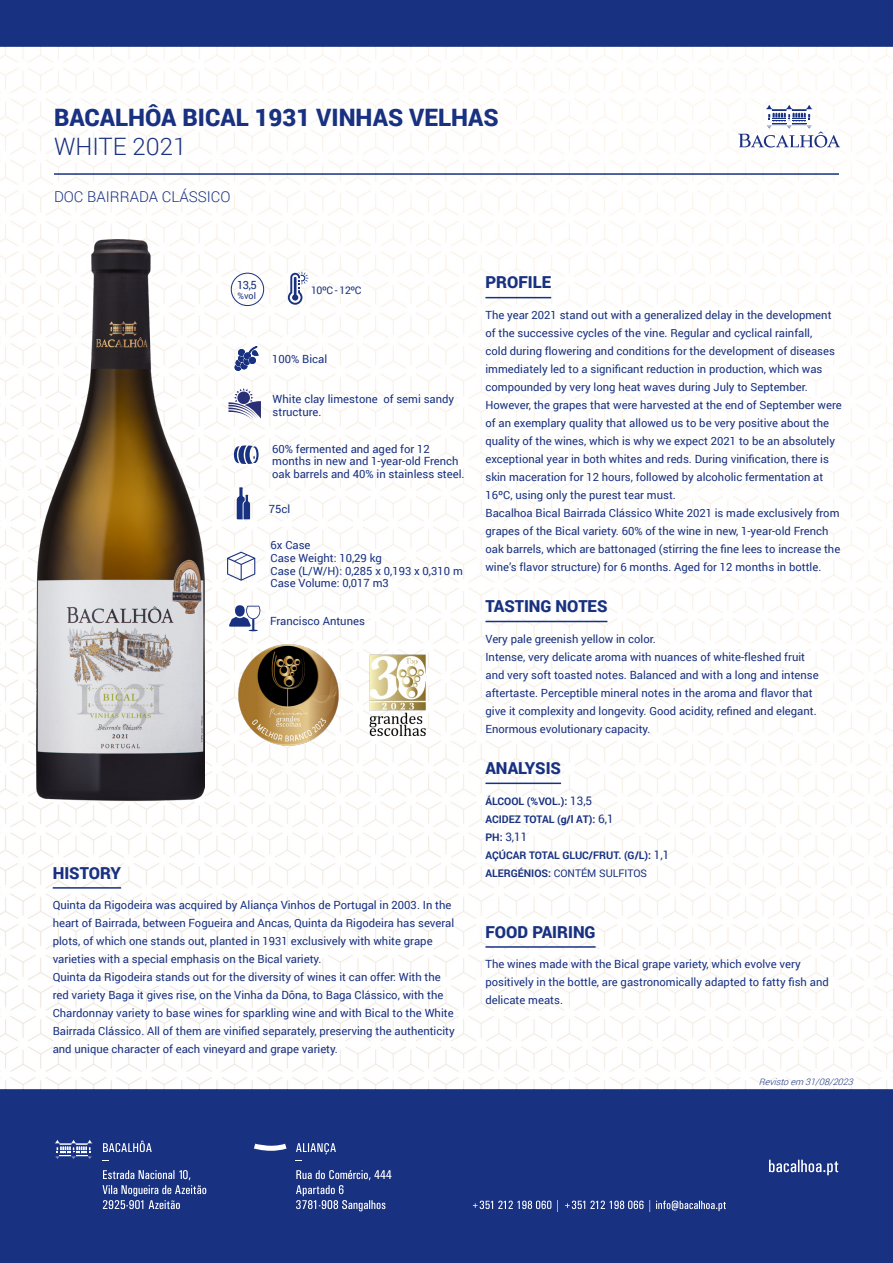
<style>
.page{position:relative;width:893px;height:1263px;background:#fff}
.page>*{position:absolute;margin:0;border:0;box-sizing:border-box;transform-origin:0 0}
.t1{font:900 24px "Roboto";color:#183181}
.t2{font:300 24px "Roboto";color:#183181}
.TITULOS_BLUE{font:900 16.5px "Roboto";color:#183181}
.t3{font:300 15px "Roboto";color:#183181}
.t4{font:11.85px "Roboto";color:#183181}
.t5{font:11.25px/18px "Roboto";color:#183181}
.t6{font:700 10.5px "Roboto";color:#183181}
.t7{font:10.5px "Roboto";letter-spacing:-.005em;color:#183181}
.t8{font:10.5px "Roboto";letter-spacing:-.04em;color:#183181}
.t9{font:italic 300 9px "Roboto";color:#183181}
.t10{font:9px "Roboto";color:#183181}
.s1{font-weight:400;font-size:11.85px}
.s2{font-weight:700;font-size:10.5px}
.s3{font-weight:700}
</style>
<div class="page">
<div style="left:0;top:1089px;width:893px;height:174px;background:#183181"></div>
<div style="left:0;top:0;width:893px;height:47px;background:#183181"></div>
<svg style="left:473px;top:1200px;width:253px;height:12px"></svg>
<svg style="left:769px;top:1160px;width:69px;height:15px"></svg>
<svg style="left:55px;top:1140px;width:37px;height:19px"></svg>
<svg style="left:254px;top:1144px;width:33px;height:7px"></svg>
<svg style="left:296px;top:1170px;width:95px;height:41px"></svg>
<svg style="left:296px;top:1143px;width:40px;height:11px"></svg>
<svg style="left:102px;top:1170px;width:104px;height:39px"></svg>
<svg style="left:103px;top:1141px;width:49px;height:11px"></svg>
<img style="left:0;top:47px;width:893px;height:1042px">
<hr style="left:53px;top:887px;width:68px;height:2px;background:#183181">
<svg style="left:227px;top:552px;width:28px;height:29px"></svg>
<svg style="left:234px;top:346px;width:25px;height:25px"></svg>
<svg style="left:234px;top:445px;width:25px;height:19px"></svg>
<svg style="left:237px;top:487px;width:13px;height:32px"></svg>
<div style="left:231px;top:273px;width:33px;height:33px;border:1px solid #183181;border-radius:50%"></div>
<svg style="left:288px;top:272px;width:20px;height:33px"></svg>
<hr style="left:54px;top:173px;width:785px;height:2px;background:#183181">
<svg style="left:738px;top:105px;width:102px;height:43px"></svg>
<hr style="left:485px;top:297px;width:66px;height:1px;background:#183181">
<hr style="left:485px;top:621px;width:122px;height:1px;background:#183181">
<hr style="left:485px;top:782px;width:76px;height:2px;background:#183181">
<hr style="left:485px;top:946px;width:111px;height:2px;background:#183181">
<svg style="left:229px;top:606px;width:31px;height:25px"></svg>
<img style="left:36px;top:802px;width:168px;height:59px">
<img style="left:36px;top:239px;width:168px;height:563px">
<svg style="left:228px;top:388px;width:33px;height:32px"></svg>
<img style="left:228px;top:635px;width:120px;height:120px">
<img style="left:350px;top:635px;width:94px;height:121px">
<p class="t1" style="left:54px;top:101px;width:446px">BACALHÔA BICAL 1931 VINHAS VELHAS</p>
<p class="t2" style="left:54px;top:130px;width:134px">WHITE 2021</p>
<p class="t3" style="left:54px;top:187px;width:178px">DOC BAIRRADA CLÁSSICO</p>
<p class="t5" style="left:237px;top:275px;width:21px">13,5</p>
<p class="t10" style="left:237px;top:290px;width:20px">%vol</p>
<p class="t8" style="left:311px;top:283px;width:52px">10ºC - 12ºC</p>
<p class="t5" style="left:272px;top:350px;width:57px">100% Bical</p>
<p class="t5" style="left:273px;top:393px;width:183px;line-height:12.8px">White clay limestone of semi sandy structure.</p>
<p class="t5" style="left:272px;top:442px;width:194px;line-height:12.8px">60% fermented and aged for 12 months in new and 1-year-old French oak barrels and 40% in stainless steel.</p>
<p class="t5" style="left:269px;top:499px;width:23px">75cl</p>
<p class="t5" style="left:271px;top:536px;width:41px">6x Case</p>
<p class="t5" style="left:271px;top:548px;width:113px">Case Weight: 10,29 kg</p>
<p class="t5" style="left:271px;top:561px;width:194px">Case (L/W/H): 0,285 x 0,193 x 0,310 m</p>
<p class="t5" style="left:271px;top:574px;width:120px">Case Volume: 0,017 m3</p>
<p class="t5" style="left:270px;top:611px;width:96px">Francisco Antunes</p>
<p class="TITULOS_BLUE" style="left:53px;top:861px;width:70px">HISTORY</p>
<p class="t5" style="left:53px;top:896px;width:404px">Quinta da Rigodeira was acquired by Aliança Vinhos de Portugal in 2003. In the heart of Bairrada, between Fogueira and Ancas, Quinta da Rigodeira has several plots, of which one stands out, planted in 1931 exclusively with white grape varieties with a special emphasis on the Bical variety.<br>Quinta da Rigodeira stands out for the diversity of wines it can offer: With the red variety Baga it gives rise, on the Vinha da Dôna, to Baga Clássico, with the Chardonnay variety to base wines for sparkling wine and with Bical to the White Bairrada Clássico. All of them are vinified separately, preserving the authenticity and unique character of each vineyard and grape variety.</p>
<p class="TITULOS_BLUE" style="left:485px;top:271px;width:67px">PROFILE</p>
<p class="t5" style="left:485px;top:306px;width:358px">The year 2021 stand out with a generalized delay in the development of the successive cycles of the vine. Regular and cyclical rainfall,<br>cold during flowering and conditions for the development of diseases immediately led to a significant reduction in production, which was compounded by very long heat waves during July to September.<br>However, the grapes that were harvested at the end of September were of an exemplary quality that allowed us to be very positive about the quality of the wines, which is why we expect 2021 to be an absolutely exceptional year in both whites and reds. During vinification, there is skin maceration for 12 hours, followed by alcoholic fermentation at 16ºC, using only the purest tear must.<br>Bacalhoa Bical Bairrada Clássico White 2021 is made exclusively from grapes of the Bical variety. 60% of the wine in new, 1-year-old French oak barrels, which are battonaged (stirring the fine lees to increase the wine’s flavor structure) for 6 months. Aged for 12 months in bottle.</p>
<p class="TITULOS_BLUE" style="left:485px;top:595px;width:123px">TASTING NOTES</p>
<p class="t5" style="left:485px;top:629px;width:335px">Very pale greenish yellow in color.<br>Intense, very delicate aroma with nuances of white-fleshed fruit and very soft toasted notes. Balanced and with a long and intense aftertaste. Perceptible mineral notes in the aroma and flavor that give it complexity and longevity. Good acidity, refined and elegant.<br>Enormous evolutionary capacity.</p>
<p class="TITULOS_BLUE" style="left:485px;top:756px;width:77px">ANALYSIS</p>
<p class="t6" style="left:485px;top:794px;width:108px">ÁLCOOL (%VOL.): <span class="s1">13,5</span></p>
<p class="t6" style="left:485px;top:812px;width:130px">ACIDEZ TOTAL (g/l AT): <span class="s1">6,1</span></p>
<p class="t4" style="left:485px;top:828px;width:44px"><span class="s2">PH:</span> 3,11</p>
<p class="t6" style="left:485px;top:848px;width:185px">AÇÚCAR TOTAL GLUC/FRUT. (G/L): <span class="s1">1,1</span></p>
<p class="t7" style="left:485px;top:866px;width:163px"><span class="s3">ALERGÉNIOS:</span> CONTÉM SULFITOS</p>
<p class="TITULOS_BLUE" style="left:485px;top:920px;width:112px">FOOD PAIRING</p>
<p class="t5" style="left:485px;top:955px;width:345px">The wines made with the Bical grape variety, which evolve very positively in the bottle, are gastronomically adapted to fatty fish and delicate meats.</p>
<p class="t9" style="left:759px;top:1075px;width:99px">Revistoem 31/08/2023</p>
</div>
